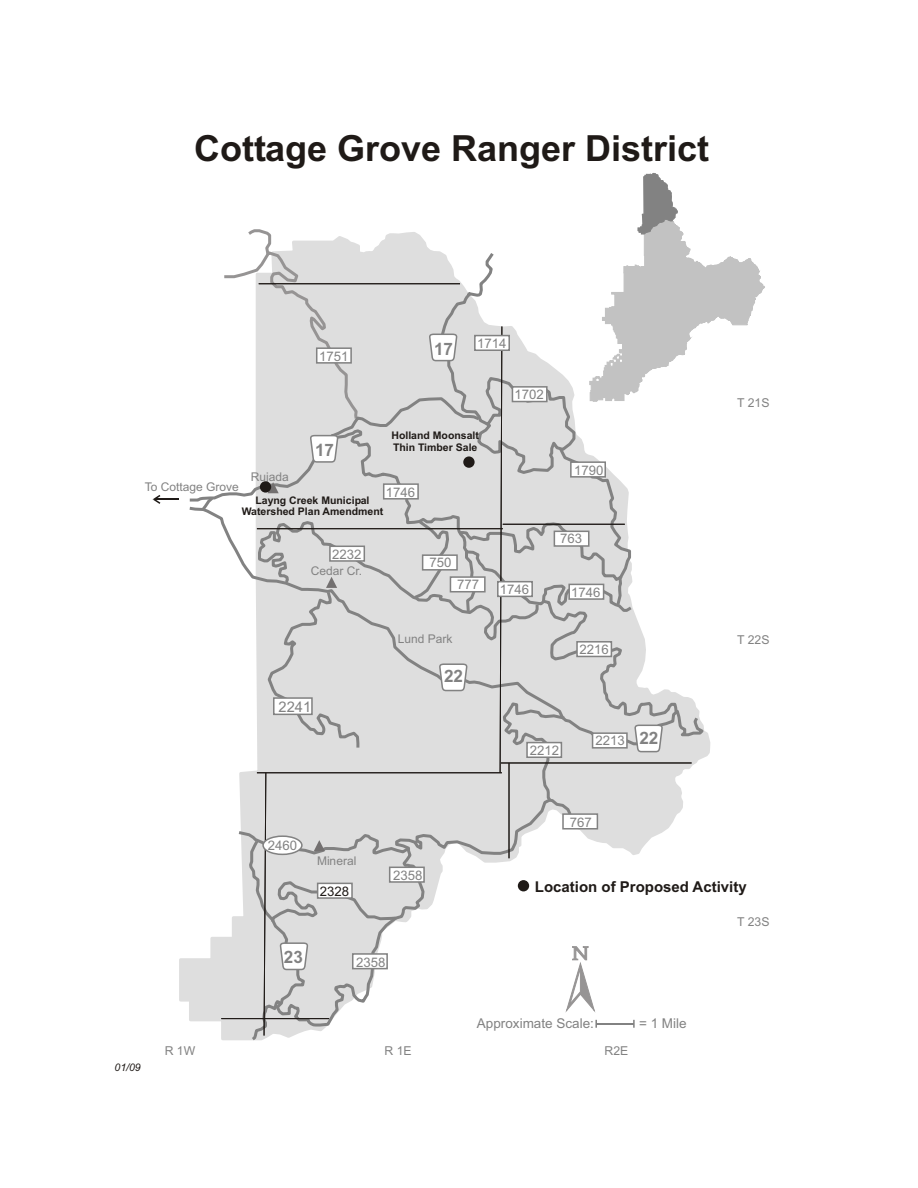
<style>
.page{position:relative;width:918px;height:1188px;background:#fff}
.page>*{position:absolute;margin:0;border:0;box-sizing:border-box;transform-origin:0 0}
.t1{font:700 36px "Arial";color:#1f1a17}
.t2{font:700 17.1px "Arial";color:#828282}
.t3{font:700 15px "Arial";color:#1f1a17}
.t4{font:14.7px "Arial";color:#828282}
.t5{font:13.5px "Arial";color:#828282}
.t6{font:13.2px "Arial";color:#828282}
.t7{font:13.2px "Arial";color:#1f1a17}
.t8{font:12.15px "Arial";color:#828282}
.t9{font:12px "Arial";color:#828282}
.t10{font:700 10.5px/11.7px "Arial";color:#1f1a17;text-align:center}
.t11{font:italic 10.5px "Arial";color:#1f1a17}
</style>
<div class="page">
<svg style="left:153px;top:495px;width:25px;height:9px"></svg>
<svg style="left:198px;top:173px;width:567px;height:868px"></svg>
<div style="left:518px;top:880px;width:11px;height:11px;background:#1f1a17;border-radius:50%"></div>
<div style="left:260px;top:481px;width:11px;height:12px;background:#1f1a17;border-radius:50%"></div>
<div style="left:463px;top:456px;width:12px;height:12px;background:#1f1a17;border-radius:50%"></div>
<h1 class="t1" style="left:194px;top:134px;width:517px">Cottage Grove Ranger District</h1>
<p class="t6" style="left:319px;top:351px;width:31px">1751</p>
<h2 class="t2" style="left:434px;top:343px;width:21px">17</h2>
<p class="t6" style="left:477px;top:338px;width:31px">1714</p>
<p class="t6" style="left:515px;top:389px;width:31px">1702</p>
<h2 class="t2" style="left:315px;top:444px;width:21px">17</h2>
<p class="t10" style="left:391px;top:431px;width:89px;text-align:left">Holland Moonsalt<br>Thin Timber Sale</p>
<p class="t9" style="left:251px;top:472px;width:40px">Rujada</p>
<p class="t9" style="left:145px;top:483px;width:95px">To Cottage Grove</p>
<p class="t6" style="left:386px;top:487px;width:31px">1746</p>
<p class="t10" style="left:242px;top:495px;width:143px">Layng Creek Municipal<br>Watershed Plan Amendment</p>
<p class="t6" style="left:332px;top:549px;width:31px">2232</p>
<p class="t9" style="left:311px;top:566px;width:53px">Cedar Cr.</p>
<p class="t6" style="left:430px;top:557px;width:24px">750</p>
<h3 class="t4" style="left:279px;top:701px;width:34px">2241</h3>
<p class="t6" style="left:457px;top:580px;width:24px">777</p>
<p class="t9" style="left:398px;top:634px;width:56px">Lund Park</p>
<h2 class="t2" style="left:444px;top:670px;width:21px">22</h2>
<p class="t6" style="left:500px;top:585px;width:31px">1746</p>
<p class="t6" style="left:574px;top:465px;width:31px">1790</p>
<p class="t6" style="left:560px;top:534px;width:24px">763</p>
<p class="t6" style="left:571px;top:587px;width:31px">1746</p>
<p class="t6" style="left:580px;top:644px;width:31px">2216</p>
<p class="t6" style="left:530px;top:746px;width:31px">2212</p>
<p class="t6" style="left:596px;top:735px;width:31px">2213</p>
<h2 class="t2" style="left:639px;top:731px;width:21px">22</h2>
<p class="t6" style="left:268px;top:841px;width:31px">2460</p>
<p class="t9" style="left:317px;top:856px;width:41px">Mineral</p>
<p class="t6" style="left:570px;top:817px;width:24px">767</p>
<p class="t8" style="left:737px;top:398px;width:34px">T 21S</p>
<p class="t8" style="left:737px;top:636px;width:34px">T 22S</p>
<p class="t7" style="left:320px;top:886px;width:31px">2328</p>
<p class="t6" style="left:393px;top:870px;width:31px">2358</p>
<h2 class="t2" style="left:284px;top:950px;width:21px">23</h2>
<p class="t6" style="left:356px;top:957px;width:31px">2358</p>
<h3 class="t3" style="left:535px;top:881px;width:213px">Location of Proposed Activity</h3>
<p class="t5" style="left:477px;top:1018px;width:119px">Approximate Scale:</p>
<p class="t5" style="left:639px;top:1018px;width:49px">= 1 Mile</p>
<p class="t8" style="left:737px;top:917px;width:34px">T 23S</p>
<p class="t11" style="left:115px;top:1064px;width:28px">01/09</p>
<p class="t8" style="left:165px;top:1046px;width:32px">R 1W</p>
<p class="t8" style="left:385px;top:1046px;width:29px">R 1E</p>
<p class="t8" style="left:605px;top:1046px;width:25px">R2E</p>
</div>
